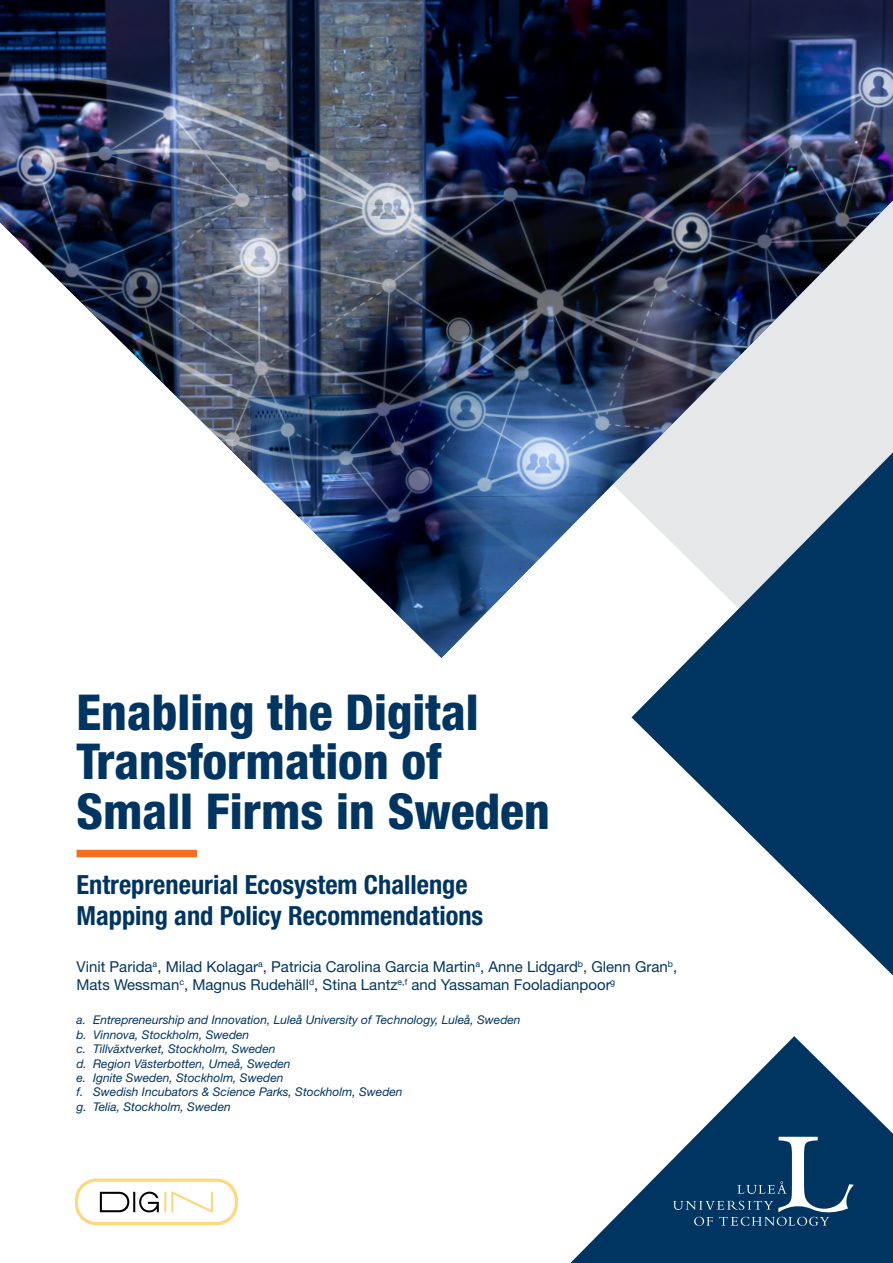
<style>
.page{position:relative;width:893px;height:1263px;background:#fff}
.page>*{position:absolute;margin:0;border:0;box-sizing:border-box;transform-origin:0 0}
.t1{font:800 condensed 49.5px/49.5px "Helvetica Neue LT Std";color:#003562}
.t2{font:700 condensed 26.4px/31.7px "Helvetica Neue LT Std";color:#003562}
.t3{font:15px/18px "Helvetica Neue LT Std";color:#003562}
.t4{font:italic 12px "Helvetica Neue LT Std";color:#003562}
</style>
<div class="page">
<svg style="left:570px;top:1036px;width:323px;height:227px"></svg>
<img style="left:0;top:0;width:893px;height:658px">
<svg style="left:631px;top:452px;width:262px;height:523px"></svg>
<svg style="left:673px;top:1137px;width:181px;height:89px;background:#204f76"></svg>
<div style="left:77px;top:850px;width:120px;height:7px;background:#f36e21"></div>
<svg style="left:74px;top:1178px;width:164px;height:48px"></svg>
<p class="t1" style="left:77px;top:687px;width:475px">Enabling the Digital<br>Transformation of<br>Small Firms in Sweden</p>
<p class="t2" style="left:77px;top:868px;width:408px">Entrepreneurial Ecosystem Challenge<br>Mapping and Policy Recommendations</p>
<p class="t3" style="left:77px;top:957px;width:602px">Vinit Parida<sup>a</sup>, Milad Kolagar<sup>a</sup>, Patricia Carolina Garcia Martin<sup>a</sup>, Anne Lidgard<sup>b</sup>, Glenn Gran<sup>b</sup>,<br>Mats Wessman<sup>c</sup>, Magnus Rudehäll<sup>d</sup>, Stina Lantz<sup>e,f</sup> and Yassaman Fooladianpoor<sup>g</sup></p>
<p class="t4" style="left:77px;top:1013px;width:446px">a. Entrepreneurship and Innovation, Luleå University of Technology, Luleå, Sweden</p>
<p class="t4" style="left:77px;top:1027px;width:174px">b. Vinnova, Stockholm, Sweden</p>
<p class="t4" style="left:77px;top:1042px;width:200px">c. Tillväxtverket, Stockholm, Sweden</p>
<p class="t4" style="left:77px;top:1056px;width:216px">d. Region Västerbotten, Umeå, Sweden</p>
<p class="t4" style="left:77px;top:1070px;width:208px">e. Ignite Sweden, Stockholm, Sweden</p>
<p class="t4" style="left:77px;top:1085px;width:328px">f. Swedish Incubators &amp; Science Parks, Stockholm, Sweden</p>
<p class="t4" style="left:77px;top:1099px;width:156px">g. Telia, Stockholm, Sweden</p>
</div>
